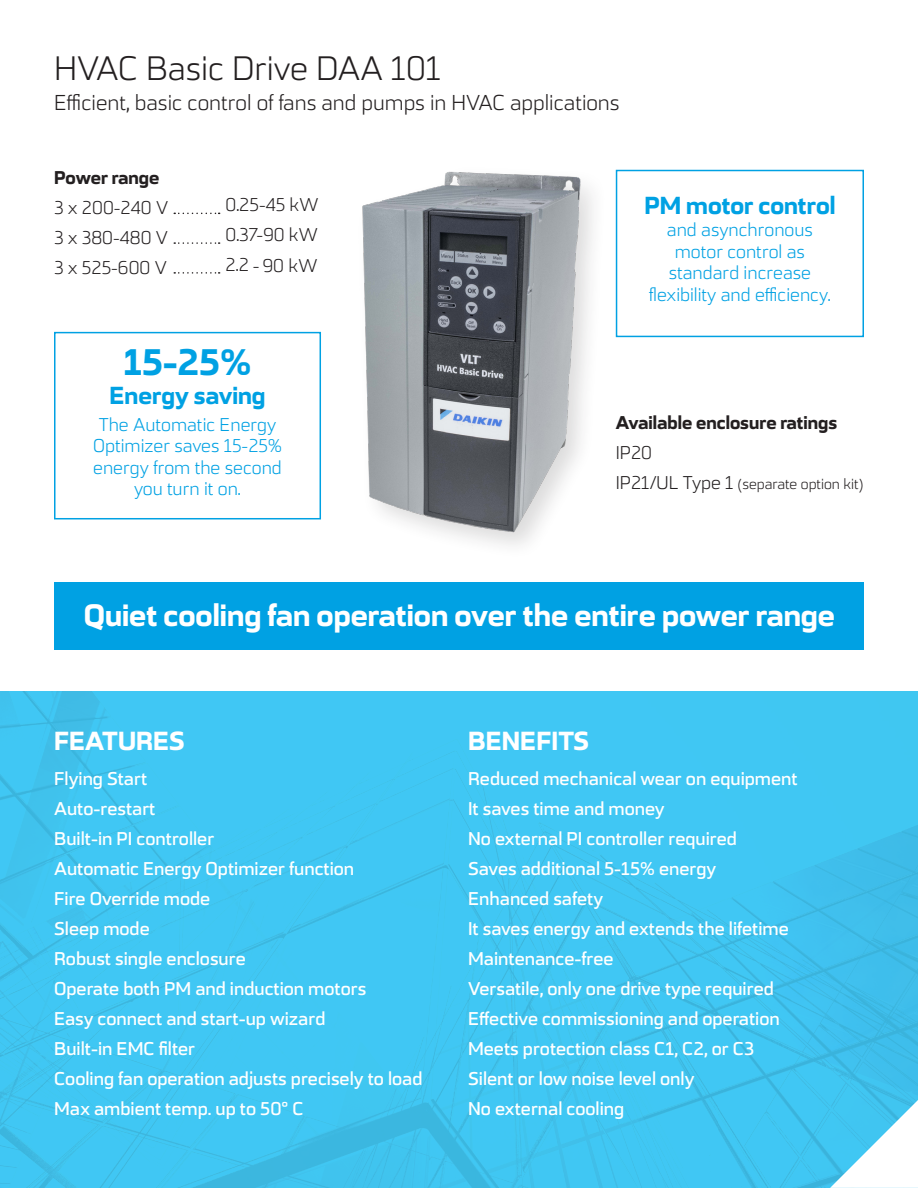
<style>
.page{position:relative;width:918px;height:1188px;background:#fff}
.page>*{position:absolute;margin:0;border:0;box-sizing:border-box;transform-origin:0 0}
.t1{font:700 36px "Kongress";color:#00a1e3}
.t2{font:33px "Kongress";color:#231f20}
.t3{font:700 30px "Kongress";color:#fff}
.t4{font:700 25.5px "Kongress";color:#fff}
.t5{font:700 24px "Kongress";color:#00a1e3}
.t6{font:21px "Kongress";color:#231f20}
.t7{font:500 18px "Kongress";color:#fff}
.t8{font:18px "Kongress";color:#00a1e3}
.t9{font:18px "Kongress";color:#231f20}
.t10{font:700 18px "Kongress";color:#231f20}
.t11{font:14.25px "Kongress";color:#231f20}
.s1{font-size:18px}
</style>
<div class="page">
<div style="left:55px;top:582px;width:809px;height:68px;background:#00a1e3"></div>
<img style="left:0;top:691px;width:918px;height:497px">
<svg style="left:830px;top:1100px;width:88px;height:88px"></svg>
<img style="left:362px;top:171px;width:224px;height:364px">
<div style="left:616px;top:170px;width:248px;height:167px;border:2px solid #00a1e3"></div>
<div style="left:54px;top:332px;width:267px;height:187px;border:2px solid #00a1e3"></div>
<svg style="left:174px;top:213px;width:46px;height:1px"></svg>
<svg style="left:174px;top:242px;width:46px;height:2px"></svg>
<svg style="left:174px;top:272px;width:46px;height:2px"></svg>
<p class="t2" style="left:54px;top:45px;width:389px">HVAC Basic Drive DAA 101</p>
<p class="t6" style="left:54px;top:88px;width:567px">Efficient, basic control of fans and pumps in HVAC applications</p>
<p class="t10" style="left:54px;top:162px;width:107px">Power range</p>
<p class="t9" style="left:54px;top:194px;width:116px">3 x 200-240 V</p>
<p class="t9" style="left:54px;top:224px;width:115px">3 x 380-480 V</p>
<p class="t9" style="left:54px;top:254px;width:114px">3 x 525-600 V</p>
<p class="t9" style="left:226px;top:192px;width:95px">0.25-45 kW</p>
<p class="t9" style="left:226px;top:222px;width:94px">0.37-90 kW</p>
<p class="t9" style="left:226px;top:252px;width:93px">2.2 - 90 kW</p>
<p class="t5" style="left:644px;top:185px;width:193px">PM motor control</p>
<p class="t8" style="left:667px;top:216px;width:147px">and asynchronous</p>
<p class="t8" style="left:675px;top:238px;width:132px">motor control as</p>
<p class="t8" style="left:669px;top:260px;width:144px">standard increase</p>
<p class="t8" style="left:649px;top:281px;width:183px">flexibility and efficiency.</p>
<p class="t1" style="left:124px;top:331px;width:129px">15-25%</p>
<p class="t5" style="left:110px;top:374px;width:158px">Energy saving</p>
<p class="t8" style="left:99px;top:411px;width:179px">The Automatic Energy</p>
<p class="t8" style="left:93px;top:433px;width:190px">Optimizer saves 15-25%</p>
<p class="t8" style="left:93px;top:454px;width:190px">energy from the second</p>
<p class="t8" style="left:134px;top:476px;width:108px">you turn it on.</p>
<p class="t10" style="left:616px;top:407px;width:223px">Available enclosure ratings</p>
<p class="t9" style="left:616px;top:439px;width:38px">IP20</p>
<p class="t11" style="left:616px;top:473px;width:249px"><span class="s1">IP21/UL Type 1</span> (separate option kit)</p>
<p class="t3" style="left:84px;top:589px;width:753px">Quiet cooling fan operation over the entire power range</p>
<p class="t4" style="left:54px;top:719px;width:132px">FEATURES</p>
<p class="t4" style="left:468px;top:719px;width:122px">BENEFITS</p>
<p class="t7" style="left:54px;top:764px;width:95px">Flying Start</p>
<p class="t7" style="left:54px;top:794px;width:103px">Auto-restart</p>
<p class="t7" style="left:54px;top:824px;width:162px">Built-in PI controller</p>
<p class="t7" style="left:54px;top:854px;width:302px">Automatic Energy Optimizer function</p>
<p class="t7" style="left:54px;top:884px;width:158px">Fire Override mode</p>
<p class="t7" style="left:54px;top:914px;width:97px">Sleep mode</p>
<p class="t7" style="left:54px;top:944px;width:193px">Robust single enclosure</p>
<p class="t7" style="left:54px;top:974px;width:314px">Operate both PM and induction motors</p>
<p class="t7" style="left:54px;top:1004px;width:273px">Easy connect and start-up wizard</p>
<p class="t7" style="left:54px;top:1034px;width:143px">Built-in EMC filter</p>
<p class="t7" style="left:54px;top:1064px;width:370px">Cooling fan operation adjusts precisely to load</p>
<p class="t7" style="left:54px;top:1094px;width:251px">Max ambient temp. up to 50° C</p>
<p class="t7" style="left:468px;top:764px;width:331px">Reduced mechanical wear on equipment</p>
<p class="t7" style="left:468px;top:794px;width:198px">It saves time and money</p>
<p class="t7" style="left:468px;top:824px;width:270px">No external PI controller required</p>
<p class="t7" style="left:468px;top:854px;width:250px">Saves additional 5-15% energy</p>
<p class="t7" style="left:468px;top:884px;width:137px">Enhanced safety</p>
<p class="t7" style="left:468px;top:914px;width:322px">It saves energy and extends the lifetime</p>
<p class="t7" style="left:468px;top:944px;width:147px">Maintenance-free</p>
<p class="t7" style="left:468px;top:974px;width:307px">Versatile, only one drive type required</p>
<p class="t7" style="left:468px;top:1004px;width:313px">Effective commissioning and operation</p>
<p class="t7" style="left:468px;top:1034px;width:288px">Meets protection class C1, C2, or C3</p>
<p class="t7" style="left:468px;top:1064px;width:228px">Silent or low noise level only</p>
<p class="t7" style="left:468px;top:1094px;width:158px">No external cooling</p>
</div>
